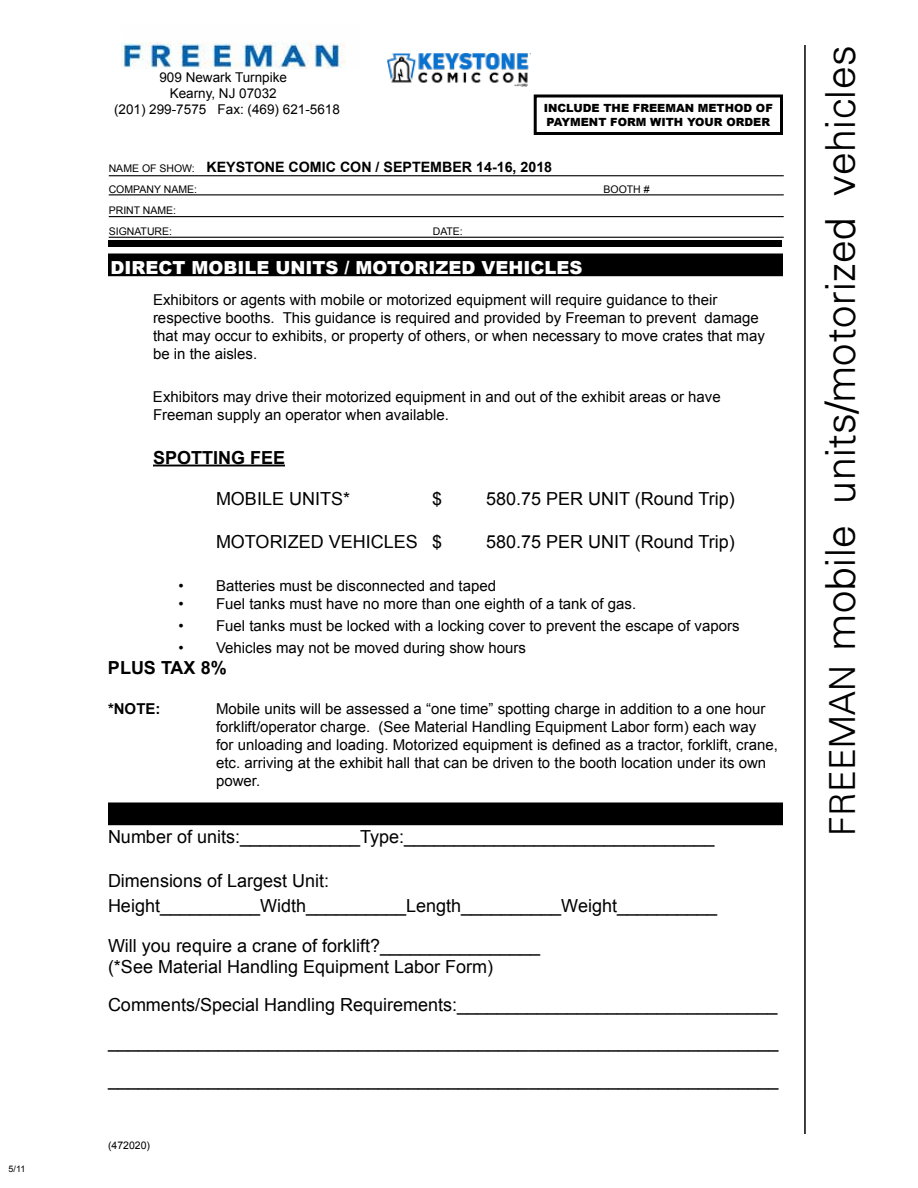
<style>
.page{position:relative;width:918px;height:1188px;background:#fff}
.page>*{position:absolute;margin:0;border:0;box-sizing:border-box;transform-origin:0 0}
.t1{font:300 45px "Univers";color:#000}
.t2{font:18px/37.5px "Arial";color:#000}
.t3{font:900 18px "Arial";color:#fff}
.t4{font:700 18px "Arial";color:#000}
.t5{font:15px/18px "Arial";color:#000}
.t6{font:700 15px "Arial";color:#000}
.t7{font:700 14.25px "Arial";color:#000}
.t8{font:13.5px/16.2px "Arial";color:#000;text-align:center}
.t9{font:900 11.25px/13.5px "Arial";color:#000}
.t10{font:10.5px/21px "Arial";color:#000}
.t11{font:9px "Arial";color:#000}
.s1{font-size:39px}
</style>
<div class="page">
<div style="left:109px;top:254px;width:673px;height:21px;background:#000"></div>
<div style="left:108px;top:254px;width:675px;height:22px;border:2px solid #000"></div>
<div style="left:534px;top:94px;width:249px;height:41px;border:3px solid #000"></div>
<hr style="left:109px;top:237px;width:675px;height:1px;background:#000">
<hr style="left:109px;top:216px;width:675px;height:1px;background:#000">
<hr style="left:109px;top:194px;width:675px;height:1px;background:#000">
<hr style="left:109px;top:175px;width:675px;height:1px;background:#000">
<hr style="left:153px;top:465px;width:132px;height:1px;background:#000">
<div style="left:109px;top:803px;width:673px;height:21px;background:#000"></div>
<div style="left:108px;top:802px;width:675px;height:23px;border:2px solid #000"></div>
<div style="left:109px;top:241px;width:673px;height:6px;background:#000"></div>
<img style="left:122px;top:42px;width:223px;height:26px">
<img style="left:388px;top:54px;width:141px;height:33px">
<hr style="left:804px;top:45px;width:2px;height:1089px;background:#000">
<p class="t11" style="left:9px;top:1163px;width:18px">5/11</p>
<p class="t8" style="left:114px;top:69px;width:227px">909 Newark Turnpike<br>Kearny, NJ 07032<br>(201) 299-7575 Fax: (469) 621-5618</p>
<p class="t9" style="left:544px;top:101px;width:231px">INCLUDE THE FREEMAN METHOD OF<br>PAYMENT FORM WITH YOUR ORDER</p>
<p class="t10" style="left:109px;top:158px;width:90px">NAME OF SHOW:<br>COMPANY NAME:</p>
<p class="t10" style="left:109px;top:200px;width:69px">PRINT NAME:<br>SIGNATURE:</p>
<p class="t7" style="left:206px;top:158px;width:347px">KEYSTONE COMIC CON / SEPTEMBER 14-16, 2018</p>
<p class="t10" style="left:433px;top:221px;width:32px">DATE:</p>
<p class="t3" style="left:111px;top:254px;width:473px">DIRECT MOBILE UNITS / MOTORIZED VEHICLES</p>
<p class="t10" style="left:604px;top:179px;width:48px">BOOTH #</p>
<p class="t5" style="left:153px;top:291px;width:613px">Exhibitors or agents with mobile or motorized equipment will require guidance to their respective booths. This guidance is required and provided by Freeman to prevent damage that may occur to exhibits, or property of others, or when necessary to move crates that may be in the aisles.</p>
<p class="t5" style="left:153px;top:388px;width:569px">Exhibitors may drive their motorized equipment in and out of the exhibit areas or have<br>Freeman supply an operator when available.</p>
<p class="t4" style="left:153px;top:445px;width:134px">SPOTTING FEE</p>
<p class="t2" style="left:216px;top:480px;width:136px">MOBILE UNITS*</p>
<p class="t2" style="left:432px;top:480px;width:12px">$</p>
<p class="t2" style="left:486px;top:480px;width:250px">580.75 PER UNIT (Round Trip)</p>
<p class="t2" style="left:216px;top:523px;width:228px">MOTORIZED VEHICLES $</p>
<p class="t2" style="left:486px;top:523px;width:250px">580.75 PER UNIT (Round Trip)</p>
<p class="t5" style="left:178px;top:577px;width:319px">• Batteries must be disconnected and taped</p>
<p class="t5" style="left:178px;top:595px;width:459px">• Fuel tanks must have no more than one eighth of a tank of gas.</p>
<p class="t5" style="left:178px;top:617px;width:563px">• Fuel tanks must be locked with a locking cover to prevent the escape of vapors</p>
<p class="t5" style="left:178px;top:639px;width:349px">• Vehicles may not be moved during show hours</p>
<p class="t4" style="left:108px;top:656px;width:120px">PLUS TAX 8%</p>
<p class="t6" style="left:108px;top:699px;width:54px">*NOTE:</p>
<p class="t5" style="left:216px;top:700px;width:564px">Mobile units will be assessed a “one time” spotting charge in addition to a one hour forklift/operator charge. (See Material Handling Equipment Labor form) each way<br>for unloading and loading. Motorized equipment is defined as a tractor, forklift, crane, etc. arriving at the exhibit hall that can be driven to the booth location under its own power.</p>
<p class="t2" style="left:108px;top:819px;width:608px">Number of units:____________Type:_______________________________</p>
<p class="t2" style="left:108px;top:868px;width:611px;line-height:25.5px">Dimensions of Largest Unit:<br>Height__________Width__________Length__________Weight__________</p>
<p class="t2" style="left:108px;top:935px;width:434px;line-height:21.6px">Will you require a crane of forklift?________________ (*See Material Handling Equipment Labor Form)</p>
<p class="t2" style="left:108px;top:986px;width:672px;text-align:justify">Comments/Special Handling Requirements:________________________________ ___________________________________________________________________ ___________________________________________________________________</p>
<p class="t10" style="left:108px;top:1135px;width:44px">(472020)</p>
<h1 class="t1" style="left:816px;top:836px;width:792px;rotate:-90deg"><span class="s1">FREEMAN</span> mobile units/motorized vehicles</h1>
</div>
